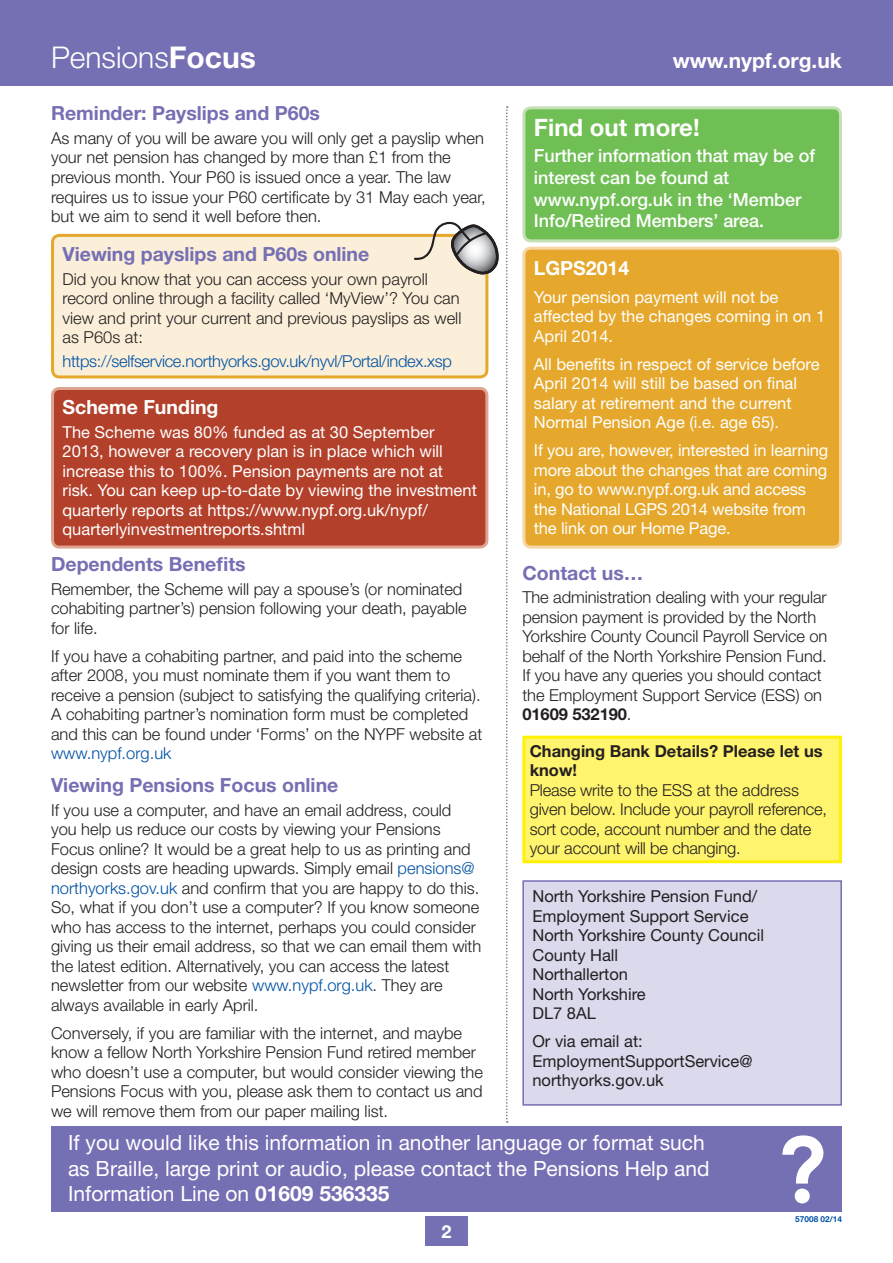
<style>
.page{position:relative;width:893px;height:1263px;background:#fff}
.page>*{position:absolute;margin:0;border:0;box-sizing:border-box;transform-origin:0 0}
.t1{font:300 30px "Helvetica Neue LT Std";color:#fff}
.t2{font:700 24px "Helvetica Neue LT Std";color:#fff}
.t3{font:21px/25.5px "Helvetica Neue LT Std";color:#fff}
.t4{font:700 21px "Helvetica Neue LT Std";color:#fff}
.t5{font:700 19.5px "Helvetica Neue LT Std";color:#756fb3}
.t6{font:700 19.5px "Helvetica Neue LT Std";color:#fff}
.t7{font:500 18px/21.6px "Helvetica Neue LT Std";letter-spacing:-.005em;color:#fff}
.t8{font:700 18px "Helvetica Neue LT Std";color:#fff}
.t9{font:300 16.5px/19.5px "Helvetica Neue LT Std";color:#231f20}
.t10{font:16.5px/19.5px "Helvetica Neue LT Std";color:#fff}
.t11{font:16.5px/19.5px "Helvetica Neue LT Std";color:#231f20}
.t12{font:300 16.5px "Helvetica Neue LT Std";letter-spacing:-.02em;color:#0152a3}
.t13{font:700 16.5px/19.5px "Helvetica Neue LT Std";color:#231f20}
.t14{font:300 16.5px "Helvetica Neue LT Std";color:#0152a3}
.t15{font:700 8.25px "Helvetica Neue LT Std";color:#0152a3}
.s1{font-weight:700}
.s2{color:#0152a3}
</style>
<div class="page">
<div style="left:425px;top:1216px;width:43px;height:30px;background:#756fb3"></div>
<div style="left:51px;top:1127px;width:791px;height:85px;background:#756fb3"></div>
<div style="left:524px;top:108px;width:316px;height:133px;background:#6fbf54;border-radius:7px"></div>
<div style="left:522px;top:106px;width:320px;height:136px;border:3px solid #c4e1b5;border-radius:7px"></div>
<svg style="left:782px;top:1135px;width:41px;height:68px"></svg>
<div style="left:523px;top:881px;width:318px;height:224px;background:#dbd9ec"></div>
<div style="left:522px;top:880px;width:320px;height:226px;border:2px solid #756fb3"></div>
<div style="left:0;top:0;width:893px;height:85px;background:#756fb3"></div>
<div style="left:53px;top:388px;width:434px;height:159px;background:#b2402a;border-radius:7px"></div>
<div style="left:51px;top:387px;width:437px;height:162px;border:3px solid #dda591;border-radius:7px"></div>
<div style="left:524px;top:248px;width:316px;height:299px;background:#e5a82c;border-radius:7px"></div>
<div style="left:522px;top:247px;width:320px;height:302px;border:3px solid #f6d7a5;border-radius:7px"></div>
<svg style="left:506px;top:106px;width:2px;height:1017px"></svg>
<div style="left:524px;top:737px;width:316px;height:125px;background:#fff46d"></div>
<div style="left:522px;top:736px;width:320px;height:127px;border:3px solid #fff101"></div>
<div style="left:53px;top:235px;width:434px;height:142px;background:#fbefda;border-radius:7px"></div>
<div style="left:51px;top:234px;width:437px;height:144px;border:3px solid #e5a82c;border-radius:7px"></div>
<svg style="left:414px;top:222px;width:85px;height:52px"></svg>
<h1 class="t1" style="left:51px;top:39px;width:207px">Pensions<span class="s1">Focus</span></h1>
<p class="t4" style="left:673px;top:48px;width:171px">www.nypf.org.uk</p>
<p class="t5" style="left:51px;top:101px;width:270px">Reminder: Payslips and P60s</p>
<p class="t9" style="left:51px;top:128px;width:436px">As many of you will be aware you will only get a payslip when your net pension has changed by more than £1 from the previous month. Your P60 is issued once a year. The law requires us to issue your P60 certificate by 31 May each year, but we aim to send it well before then.</p>
<p class="t5" style="left:63px;top:242px;width:308px">Viewing payslips and P60s online</p>
<p class="t9" style="left:63px;top:269px;width:400px">Did you know that you can access your own payroll record online through a facility called ‘MyView’? You can view and print your current and previous payslips as well as P60s at:</p>
<p class="t12" style="left:63px;top:351px;width:391px">https://selfservice.northyorks.gov.uk/nyvl/Portal/index.xsp</p>
<p class="t6" style="left:63px;top:395px;width:157px">Scheme Funding</p>
<p class="t10" style="left:63px;top:422px;width:416px">The Scheme was 80% funded as at 30 September 2013, however a recovery plan is in place which will increase this to 100%. Pension payments are not at risk. You can keep up-to-date by viewing the investment quarterly reports at https://www.nypf.org.uk/nypf/ quarterlyinvestmentreports.shtml</p>
<h2 class="t2" style="left:534px;top:113px;width:167px">Find out more!</h2>
<p class="t7" style="left:534px;top:145px;width:283px">Further information that may be of interest can be found at www.nypf.org.uk in the ‘Member<br>Info/Retired Members’ area.</p>
<p class="t6" style="left:534px;top:256px;width:97px">LGPS2014</p>
<p class="t10" style="left:534px;top:287px;width:293px">Your pension payment will not be affected by the changes coming in on 1<br>April 2014.</p>
<p class="t10" style="left:534px;top:354px;width:287px">All benefits in respect of service before April 2014 will still be based on final salary at retirement and the current Normal Pension Age (i.e. age 65).</p>
<p class="t10" style="left:534px;top:440px;width:296px">If you are, however, interested in learning more about the changes that are coming in, go to www.nypf.org.uk and access the National LGPS 2014 website from the link on our Home Page.</p>
<p class="t5" style="left:51px;top:552px;width:196px">Dependents Benefits</p>
<p class="t9" style="left:51px;top:579px;width:417px">Remember, the Scheme will pay a spouse’s (or nominated cohabiting partner’s) pension following your death, payable for life.</p>
<p class="t9" style="left:51px;top:646px;width:433px">If you have a cohabiting partner, and paid into the scheme after 2008, you must nominate them if you want them to receive a pension (subject to satisfying the qualifying criteria).<br>A cohabiting partner’s nomination form must be completed and this can be found under ‘Forms’ on the NYPF website at</p>
<p class="t14" style="left:51px;top:743px;width:122px">www.nypf.org.uk</p>
<p class="t13" style="left:530px;top:741px;width:294px">Changing Bank Details? Please let us know!</p>
<p class="t9" style="left:530px;top:780px;width:299px">Please write to the ESS at the address given below. Include your payroll reference, sort code, account number and the date your account will be changing.</p>
<p class="t5" style="left:522px;top:560px;width:122px">Contact us…</p>
<p class="t9" style="left:522px;top:587px;width:306px">The administration dealing with your regular pension payment is provided by the North Yorkshire County Council Payroll Service on behalf of the North Yorkshire Pension Fund.<br>If you have any queries you should contact the Employment Support Service (ESS) on <span class="s1">01609 532190</span>.</p>
<p class="t5" style="left:51px;top:773px;width:289px">Viewing Pensions Focus online</p>
<p class="t9" style="left:51px;top:800px;width:432px">If you use a computer, and have an email address, could<br>you help us reduce our costs by viewing your Pensions Focus online? It would be a great help to us as printing and design costs are heading upwards. Simply email <span class="s2">pensions@ northyorks.gov.uk</span> and confirm that you are happy to do this.<br>So, what if you don’t use a computer? If you know someone who has access to the internet, perhaps you could consider giving us their email address, so that we can email them with the latest edition. Alternatively, you can access the latest newsletter from our website <span class="s2">www.nypf.org.uk</span>. They are always available in early April.</p>
<p class="t9" style="left:51px;top:1023px;width:433px">Conversely, if you are familiar with the internet, and maybe know a fellow North Yorkshire Pension Fund retired member who doesn’t use a computer, but would consider viewing the Pensions Focus with you, please ask them to contact us and we will remove them from our paper mailing list.</p>
<p class="t11" style="left:532px;top:886px;width:233px">North Yorkshire Pension Fund/<br>Employment Support Service<br>North Yorkshire County Council<br>County Hall<br>Northallerton<br>North Yorkshire<br>DL7 8AL</p>
<p class="t11" style="left:532px;top:1031px;width:222px">Or via email at:<br>EmploymentSupportService@ northyorks.gov.uk</p>
<p class="t3" style="left:68px;top:1130px;width:643px">If you would like this information in another language or format such as Braille, large print or audio, please contact the Pensions Help and<br>Information Line on <span class="s1">01609 536335</span></p>
<p class="t8" style="left:441px;top:1220px;width:12px">2</p>
<p class="t15" style="left:795px;top:1214px;width:48px">57008 02/14</p>
</div>
